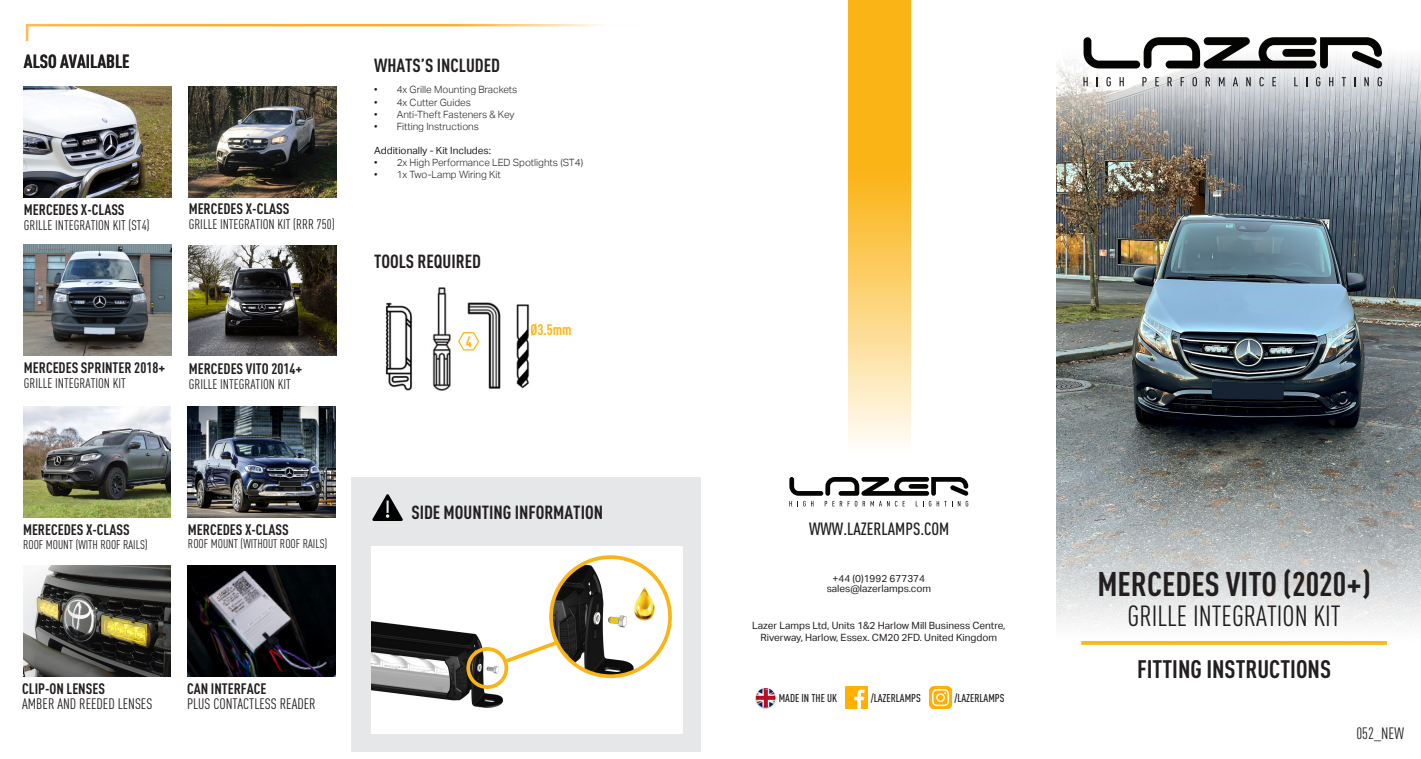
<style>
.page{position:relative;width:1421px;height:759px;background:#fff}
.page>*{position:absolute;margin:0;border:0;box-sizing:border-box;transform-origin:0 0}
.t1{font:700 condensed 33.75px "DINOT";color:#231f20}
.t2{font:condensed 28.75px "DINOT";color:#231f20}
.t3{font:700 condensed 25px "DINOT";color:#231f20}
.t4{font:700 condensed 18.75px "DINOT";color:#231f20}
.t5{font:500 condensed 17.5px "DINOT";color:#231f20}
.t6{font:condensed 16.25px "DINOT";color:#231f20}
.t7{font:700 condensed 15px "DINOT";color:#231f20}
.t8{font:condensed 15px "DINOT";color:#231f20}
.t9{font:700 condensed 15px "DINOT";color:#fcb615}
.t10{font:condensed 13.75px "DINOT";color:#231f20}
.t11{font:condensed 12.5px "DINOT";color:#231f20}
.t12{font:500 condensed 11.25px "DINOT";color:#231f20}
.Body_Text_Normal{font:10px/11.2px "Aktiv Grotesk";color:#231f20;text-align:center}
.t13{font:300 10px "Aktiv Grotesk";color:#231f20}
</style>
<div class="page">
<div style="left:351px;top:477px;width:350px;height:274px;background:#e6e7e9"></div>
<img style="left:755px;top:688px;width:21px;height:21px">
<img style="left:846px;top:686px;width:22px;height:22px">
<img style="left:930px;top:686px;width:22px;height:22px">
<img style="left:1056px;top:57px;width:365px;height:588px">
<svg style="left:1081px;top:640px;width:306px;height:4px"></svg>
<svg style="left:1083px;top:37px;width:299px;height:31px"></svg>
<svg style="left:1083px;top:77px;width:5px;height:9px"></svg>
<svg style="left:1106px;top:77px;width:5px;height:9px"></svg>
<svg style="left:1119px;top:77px;width:5px;height:9px"></svg>
<svg style="left:1142px;top:77px;width:5px;height:9px"></svg>
<svg style="left:1155px;top:77px;width:4px;height:9px"></svg>
<svg style="left:1167px;top:77px;width:5px;height:9px"></svg>
<svg style="left:1181px;top:77px;width:3px;height:9px"></svg>
<svg style="left:1192px;top:77px;width:5px;height:9px"></svg>
<svg style="left:1206px;top:77px;width:4px;height:9px"></svg>
<svg style="left:1219px;top:77px;width:5px;height:9px"></svg>
<svg style="left:1233px;top:77px;width:5px;height:9px"></svg>
<svg style="left:1246px;top:77px;width:5px;height:9px"></svg>
<svg style="left:1259px;top:77px;width:5px;height:9px"></svg>
<svg style="left:1272px;top:77px;width:4px;height:9px"></svg>
<svg style="left:1294px;top:77px;width:4px;height:9px"></svg>
<svg style="left:1316px;top:77px;width:4px;height:9px"></svg>
<svg style="left:1329px;top:77px;width:4px;height:9px"></svg>
<svg style="left:1342px;top:77px;width:4px;height:9px"></svg>
<svg style="left:1364px;top:77px;width:5px;height:9px"></svg>
<svg style="left:1377px;top:77px;width:5px;height:9px"></svg>
<img style="left:385px;top:287px;width:145px;height:104px">
<svg style="left:457px;top:331px;width:23px;height:20px"></svg>
<svg style="left:25px;top:23px;width:576px;height:19px"></svg>
<svg style="left:848px;top:0;width:63px;height:444px"></svg>
<svg style="left:789px;top:477px;width:179px;height:29px"></svg>
<div style="left:371px;top:546px;width:311px;height:187px;background:#fff"></div>
<img style="left:371px;top:602px;width:193px;height:106px">
<div style="left:466px;top:646px;width:42px;height:42px;border:4px solid #fbb416;border-radius:50%"></div>
<svg style="left:500px;top:637px;width:62px;height:29px"></svg>
<img style="left:551px;top:557px;width:119px;height:119px;border-radius:59px">
<div style="left:549px;top:555px;width:123px;height:122px;border:4px solid #fbb416;border-radius:50%"></div>
<svg style="left:372px;top:494px;width:31px;height:27px"></svg>
<img style="left:24px;top:244px;width:148px;height:111px">
<img style="left:23px;top:565px;width:148px;height:110px">
<img style="left:24px;top:86px;width:148px;height:111px">
<img style="left:23px;top:407px;width:148px;height:110px">
<img style="left:189px;top:86px;width:147px;height:111px">
<img style="left:188px;top:407px;width:148px;height:110px">
<img style="left:189px;top:245px;width:147px;height:111px">
<img style="left:188px;top:565px;width:148px;height:111px">
<p class="t4" style="left:24px;top:49px;width:107px">ALSO AVAILABLE</p>
<p class="t4" style="left:374px;top:54px;width:128px">WHATS’S INCLUDED</p>
<p class="t13" style="left:374px;top:84px;width:145px">• 4x Grille Mounting Brackets</p>
<p class="t13" style="left:374px;top:96px;width:98px">• 4x Cutter Guides</p>
<p class="t13" style="left:374px;top:108px;width:142px">• Anti-Theft Fasteners &amp; Key</p>
<p class="t13" style="left:374px;top:120px;width:106px">• Fitting Instructions</p>
<p class="Body_Text_Normal" style="left:374px;top:144px;width:118px">Additionally - Kit Includes:</p>
<p class="t13" style="left:374px;top:156px;width:211px">• 2x High Performance LED Spotlights (ST4)</p>
<p class="t13" style="left:374px;top:168px;width:128px">• 1x Two-Lamp Wiring Kit</p>
<p class="t7" style="left:24px;top:200px;width:102px">MERCEDES X-CLASS</p>
<p class="t10" style="left:24px;top:217px;width:127px">GRILLE INTEGRATION KIT (ST4)</p>
<p class="t7" style="left:189px;top:199px;width:102px">MERCEDES X-CLASS</p>
<p class="t10" style="left:189px;top:216px;width:148px">GRILLE INTEGRATION KIT (RRR 750)</p>
<p class="t4" style="left:374px;top:250px;width:108px">TOOLS REQUIRED</p>
<p class="t9" style="left:466px;top:332px;width:8px">4</p>
<p class="t9" style="left:530px;top:321px;width:43px">Ø3.5mm</p>
<p class="t7" style="left:24px;top:359px;width:143px">MERCEDES SPRINTER 2018+</p>
<p class="t10" style="left:24px;top:375px;width:103px">GRILLE INTEGRATION KIT</p>
<p class="t7" style="left:189px;top:359px;width:115px">MERCEDES VITO 2014+</p>
<p class="t10" style="left:189px;top:376px;width:103px">GRILLE INTEGRATION KIT</p>
<p class="t4" style="left:411px;top:500px;width:193px">SIDE MOUNTING INFORMATION</p>
<p class="t7" style="left:23px;top:520px;width:108px">MERECEDES X-CLASS</p>
<p class="t11" style="left:23px;top:537px;width:126px">ROOF MOUNT (WITH ROOF RAILS)</p>
<p class="t7" style="left:188px;top:520px;width:102px">MERCEDES X-CLASS</p>
<p class="t11" style="left:188px;top:536px;width:141px">ROOF MOUNT (WITHOUT ROOF RAILS)</p>
<p class="t5" style="left:809px;top:518px;width:142px">WWW.LAZERLAMPS.COM</p>
<p class="Body_Text_Normal" style="left:832px;top:572px;width:94px">+44 (0)1992 677374</p>
<p class="Body_Text_Normal" style="left:827px;top:582px;width:106px">sales@lazerlamps.com</p>
<p class="Body_Text_Normal" style="left:752px;top:620px;width:255px">Lazer Lamps Ltd, Units 1&amp;2 Harlow Mill Business Centre,<br>Riverway, Harlow, Essex. CM20 2FD. United Kingdom</p>
<p class="t1" style="left:1097px;top:563px;width:275px">MERCEDES VITO (2020+)</p>
<p class="t2" style="left:1127px;top:599px;width:215px">GRILLE INTEGRATION KIT</p>
<p class="t3" style="left:1137px;top:653px;width:196px">FITTING INSTRUCTIONS</p>
<p class="t7" style="left:22px;top:679px;width:84px">CLIP-ON LENSES</p>
<p class="t8" style="left:22px;top:695px;width:132px">AMBER AND REEDED LENSES</p>
<p class="t7" style="left:187px;top:679px;width:81px">CAN INTERFACE</p>
<p class="t8" style="left:187px;top:695px;width:130px">PLUS CONTACTLESS READER</p>
<p class="t12" style="left:779px;top:691px;width:60px">MADE IN THE UK</p>
<p class="t12" style="left:871px;top:691px;width:52px">/LAZERLAMPS</p>
<p class="t12" style="left:954px;top:691px;width:52px">/LAZERLAMPS</p>
<p class="t6" style="left:1356px;top:723px;width:49px">052_NEW</p>
</div>
